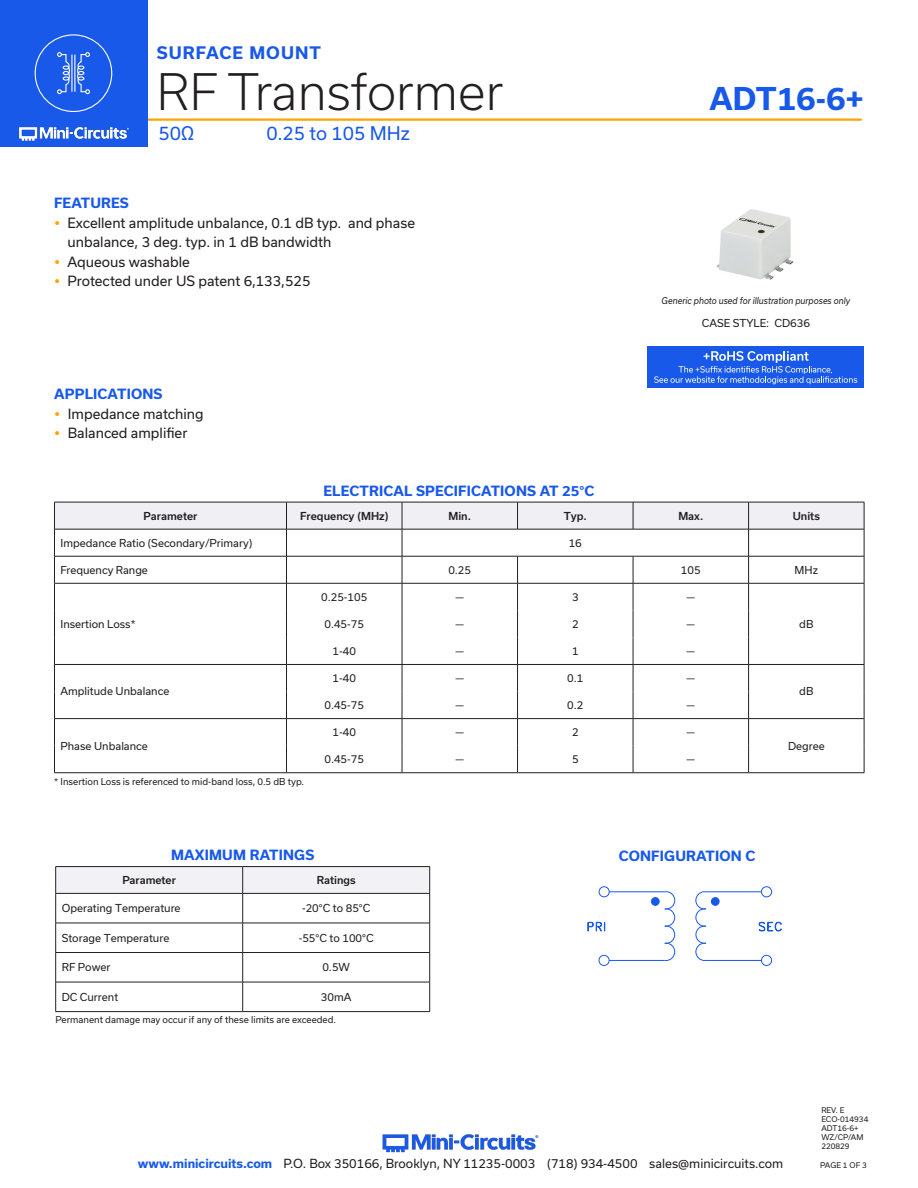
<style>
.page{position:relative;width:918px;height:1188px;background:#fff}
.page>*{position:absolute;margin:0;border:0;box-sizing:border-box;transform-origin:0 0}
.t1{font:300 48px "Usual";color:#231f20}
.t2{font:700 30px "Usual";color:#1859ea}
.t3{font:18px "Usual";color:#1859ea}
.t4{font:700 16.5px "Usual";letter-spacing:.065em;color:#1859ea}
.t5{font:13.5px/19.5px "Usual";color:#231f20}
.Blue_Headers{font:700 13.5px "Usual";letter-spacing:.015em;color:#1859ea}
.t6{font:12px "Usual";color:#231f20}
.Table_Body_Left_Just{font:10.5px "Usual";color:#231f20}
.Table_Body_Center{font:10.5px "Usual";color:#231f20}
.Table_Header_Center{font:500 10.5px "Usual";color:#231f20}
.Notes{font:9px "Usual";color:#231f20}
.t7{font:italic 9px "Usual";color:#231f20;scale:.9 1}
.Revision{font:7.5px "Usual";color:#231f20}
.s1{font-weight:700;color:#1859ea}
</style>
<div class="page">
<hr style="left:129px;top:118px;width:733px;height:3px;background:#ffa300">
<div style="left:0;top:0;width:147px;height:147px;background:#1859ea"></div>
<hr style="left:917px;top:0;width:1px;height:147px;background:#1859ea">
<img style="left:19px;top:126px;width:110px;height:15px">
<div style="left:35px;top:34px;width:77px;height:78px;border:1px solid #fff;border-radius:50%"></div>
<svg style="left:57px;top:52px;width:13px;height:42px"></svg>
<svg style="left:77px;top:52px;width:13px;height:42px"></svg>
<hr style="left:71px;top:55px;width:1px;height:37px;background:#fff">
<hr style="left:74px;top:55px;width:1px;height:37px;background:#fff">
<img style="left:382px;top:1134px;width:157px;height:19px">
<hr style="left:56px;top:866px;width:187px;height:1px;background:#231f20">
<hr style="left:243px;top:866px;width:187px;height:1px;background:#231f20">
<svg style="left:55px;top:867px;width:375px;height:144px"></svg>
<hr style="left:56px;top:1011px;width:187px;height:1px;background:#231f20">
<hr style="left:243px;top:1011px;width:187px;height:1px;background:#231f20">
<hr style="left:609px;top:960px;width:56px;height:1px;background:#1859ea">
<div style="left:599px;top:955px;width:10px;height:11px;border:1px solid #1859ea;border-radius:50%"></div>
<hr style="left:609px;top:891px;width:56px;height:1px;background:#1859ea">
<svg style="left:664px;top:891px;width:12px;height:70px"></svg>
<div style="left:599px;top:886px;width:11px;height:11px;border:1px solid #1859ea;border-radius:50%"></div>
<svg style="left:587px;top:922px;width:19px;height:10px"></svg>
<hr style="left:706px;top:960px;width:55px;height:1px;background:#1859ea">
<div style="left:761px;top:955px;width:11px;height:11px;border:1px solid #1859ea;border-radius:50%"></div>
<hr style="left:706px;top:891px;width:55px;height:1px;background:#1859ea">
<svg style="left:695px;top:891px;width:12px;height:70px"></svg>
<div style="left:761px;top:886px;width:11px;height:11px;border:1px solid #1859ea;border-radius:50%"></div>
<svg style="left:758px;top:922px;width:24px;height:10px"></svg>
<div style="left:651px;top:898px;width:8px;height:7px;background:#1859ea;border-radius:50%"></div>
<div style="left:651px;top:897px;width:9px;height:9px;border:1px solid #1859ea;border-radius:50%"></div>
<div style="left:711px;top:898px;width:8px;height:7px;background:#1859ea;border-radius:50%"></div>
<div style="left:711px;top:897px;width:8px;height:9px;border:1px solid #1859ea;border-radius:50%"></div>
<div style="left:648px;top:346px;width:216px;height:42px;background:#1859ea"></div>
<svg style="left:654px;top:351px;width:203px;height:33px"></svg>
<img style="left:716px;top:209px;width:78px;height:71px">
<svg style="left:54px;top:502px;width:811px;height:271px"></svg>
<hr style="left:54px;top:556px;width:233px;height:1px;background:#231f20">
<hr style="left:286px;top:556px;width:116px;height:1px;background:#231f20">
<hr style="left:402px;top:556px;width:116px;height:1px;background:#231f20">
<hr style="left:518px;top:556px;width:115px;height:1px;background:#231f20">
<hr style="left:633px;top:556px;width:116px;height:1px;background:#231f20">
<hr style="left:749px;top:556px;width:115px;height:1px;background:#231f20">
<hr style="left:286px;top:664px;width:116px;height:1px;background:#231f20">
<hr style="left:286px;top:718px;width:116px;height:1px;background:#231f20">
<hr style="left:286px;top:772px;width:116px;height:1px;background:#231f20">
<h3 class="t4" style="left:157px;top:43px;width:166px">SURFACE MOUNT</h3>
<h1 class="t1" style="left:157px;top:64px;width:348px">RF Transformer</h1>
<h3 class="t3" style="left:158px;top:123px;width:37px">50Ω</h3>
<h3 class="t3" style="left:266px;top:123px;width:145px">0.25 to 105 MHz</h3>
<p class="Blue_Headers" style="left:54px;top:195px;width:76px">FEATURES</p>
<p class="t5" style="left:68px;top:213px;width:349px">Excellent amplitude unbalance, 0.1 dB typ. and phase unbalance, 3 deg. typ. in 1 dB bandwidth</p>
<p class="t5" style="left:68px;top:252px;width:124px">Aqueous washable</p>
<p class="t5" style="left:68px;top:271px;width:244px">Protected under US patent 6,133,525</p>
<p class="Blue_Headers" style="left:54px;top:387px;width:110px">APPLICATIONS</p>
<p class="t5" style="left:68px;top:404px;width:137px">Impedance matching</p>
<p class="t5" style="left:68px;top:424px;width:121px">Balanced amplifier</p>
<p class="Blue_Headers" style="left:323px;top:483px;width:273px">ELECTRICAL SPECIFICATIONS AT 25°C</p>
<h2 class="t2" style="left:709px;top:81px;width:156px">ADT16-6+</h2>
<p class="t7" style="left:662px;top:295px;width:211px">Generic photo used for illustration purposes only</p>
<p class="Table_Body_Left_Just" style="left:702px;top:317px;width:110px">CASE STYLE: CD636</p>
<p class="Table_Header_Center" style="left:143px;top:510px;width:56px">Parameter</p>
<p class="Table_Header_Center" style="left:300px;top:510px;width:90px">Frequency (MHz)</p>
<p class="Table_Header_Center" style="left:448px;top:510px;width:24px">Min.</p>
<p class="Table_Header_Center" style="left:564px;top:510px;width:25px">Typ.</p>
<p class="Table_Header_Center" style="left:678px;top:510px;width:26px">Max.</p>
<p class="Table_Header_Center" style="left:793px;top:510px;width:29px">Units</p>
<p class="Table_Body_Left_Just" style="left:60px;top:537px;width:193px">Impedance Ratio (Secondary/Primary)</p>
<p class="Table_Body_Center" style="left:569px;top:537px;width:15px">16</p>
<p class="Table_Body_Left_Just" style="left:60px;top:564px;width:89px">Frequency Range</p>
<p class="Table_Body_Center" style="left:448px;top:564px;width:24px">0.25</p>
<p class="Table_Body_Center" style="left:681px;top:564px;width:21px">105</p>
<p class="Table_Body_Center" style="left:795px;top:564px;width:25px">MHz</p>
<p class="Table_Body_Left_Just" style="left:60px;top:618px;width:77px">Insertion Loss*</p>
<p class="Table_Body_Left_Just" style="left:60px;top:685px;width:110px">Amplitude Unbalance</p>
<p class="Table_Body_Left_Just" style="left:60px;top:740px;width:89px">Phase Unbalance</p>
<p class="Notes" style="left:54px;top:776px;width:251px">* Insertion Loss is referenced to mid-band loss, 0.5 dB typ.</p>
<p class="Table_Body_Center" style="left:321px;top:591px;width:48px">0.25-105</p>
<p class="Table_Body_Center" style="left:456px;top:591px;width:10px">—</p>
<p class="Table_Body_Center" style="left:572px;top:591px;width:8px">3</p>
<p class="Table_Body_Center" style="left:687px;top:591px;width:10px">—</p>
<p class="Table_Body_Center" style="left:324px;top:618px;width:41px">0.45-75</p>
<p class="Table_Body_Center" style="left:456px;top:618px;width:10px">—</p>
<p class="Table_Body_Center" style="left:572px;top:618px;width:8px">2</p>
<p class="Table_Body_Center" style="left:687px;top:618px;width:10px">—</p>
<p class="Table_Body_Center" style="left:799px;top:618px;width:16px">dB</p>
<p class="Table_Body_Center" style="left:333px;top:645px;width:25px">1-40</p>
<p class="Table_Body_Center" style="left:456px;top:645px;width:10px">—</p>
<p class="Table_Body_Center" style="left:572px;top:645px;width:8px">1</p>
<p class="Table_Body_Center" style="left:687px;top:645px;width:10px">—</p>
<p class="Table_Body_Center" style="left:333px;top:672px;width:25px">1-40</p>
<p class="Table_Body_Center" style="left:456px;top:672px;width:10px">—</p>
<p class="Table_Body_Center" style="left:567px;top:672px;width:18px">0.1</p>
<p class="Table_Body_Center" style="left:687px;top:672px;width:10px">—</p>
<p class="Table_Body_Center" style="left:324px;top:699px;width:41px">0.45-75</p>
<p class="Table_Body_Center" style="left:456px;top:699px;width:10px">—</p>
<p class="Table_Body_Center" style="left:567px;top:699px;width:18px">0.2</p>
<p class="Table_Body_Center" style="left:687px;top:699px;width:10px">—</p>
<p class="Table_Body_Center" style="left:333px;top:726px;width:25px">1-40</p>
<p class="Table_Body_Center" style="left:456px;top:726px;width:10px">—</p>
<p class="Table_Body_Center" style="left:572px;top:726px;width:8px">2</p>
<p class="Table_Body_Center" style="left:687px;top:726px;width:10px">—</p>
<p class="Table_Body_Center" style="left:324px;top:753px;width:41px">0.45-75</p>
<p class="Table_Body_Center" style="left:456px;top:753px;width:10px">—</p>
<p class="Table_Body_Center" style="left:572px;top:753px;width:8px">5</p>
<p class="Table_Body_Center" style="left:687px;top:753px;width:10px">—</p>
<p class="Table_Body_Center" style="left:799px;top:685px;width:16px">dB</p>
<p class="Table_Body_Center" style="left:788px;top:740px;width:38px">Degree</p>
<p class="Blue_Headers" style="left:171px;top:847px;width:145px">MAXIMUM RATINGS</p>
<p class="Blue_Headers" style="left:619px;top:848px;width:138px">CONFIGURATION C</p>
<p class="Table_Header_Center" style="left:122px;top:874px;width:55px">Parameter</p>
<p class="Table_Header_Center" style="left:317px;top:874px;width:40px">Ratings</p>
<p class="Table_Body_Left_Just" style="left:62px;top:902px;width:120px">Operating Temperature</p>
<p class="Table_Body_Center" style="left:302px;top:902px;width:70px">-20°C to 85°C</p>
<p class="Table_Body_Left_Just" style="left:62px;top:932px;width:109px">Storage Temperature</p>
<p class="Table_Body_Center" style="left:299px;top:932px;width:76px">-55°C to 100°C</p>
<p class="Table_Body_Left_Just" style="left:62px;top:961px;width:50px">RF Power</p>
<p class="Table_Body_Center" style="left:322px;top:961px;width:29px">0.5W</p>
<p class="Table_Body_Left_Just" style="left:62px;top:991px;width:58px">DC Current</p>
<p class="Table_Body_Center" style="left:321px;top:991px;width:32px">30mA</p>
<p class="Notes" style="left:56px;top:1014px;width:282px">Permanent damage may occur if any of these limits are exceeded.</p>
<p class="Revision" style="left:821px;top:1106px;width:24px">REV. E</p>
<p class="Revision" style="left:821px;top:1115px;width:48px">ECO-014934</p>
<p class="Revision" style="left:821px;top:1124px;width:39px">ADT16-6+</p>
<p class="Revision" style="left:821px;top:1133px;width:44px">WZ/CP/AM</p>
<p class="Revision" style="left:821px;top:1142px;width:30px">220829</p>
<p class="t6" style="left:138px;top:1157px;width:647px"><span class="s1">www.minicircuits.com</span> P.O. Box 350166, Brooklyn, NY 11235-0003 (718) 934-4500 sales@minicircuits.com</p>
<p class="Revision" style="left:820px;top:1161px;width:48px">PAGE 1 OF 3</p>
</div>
